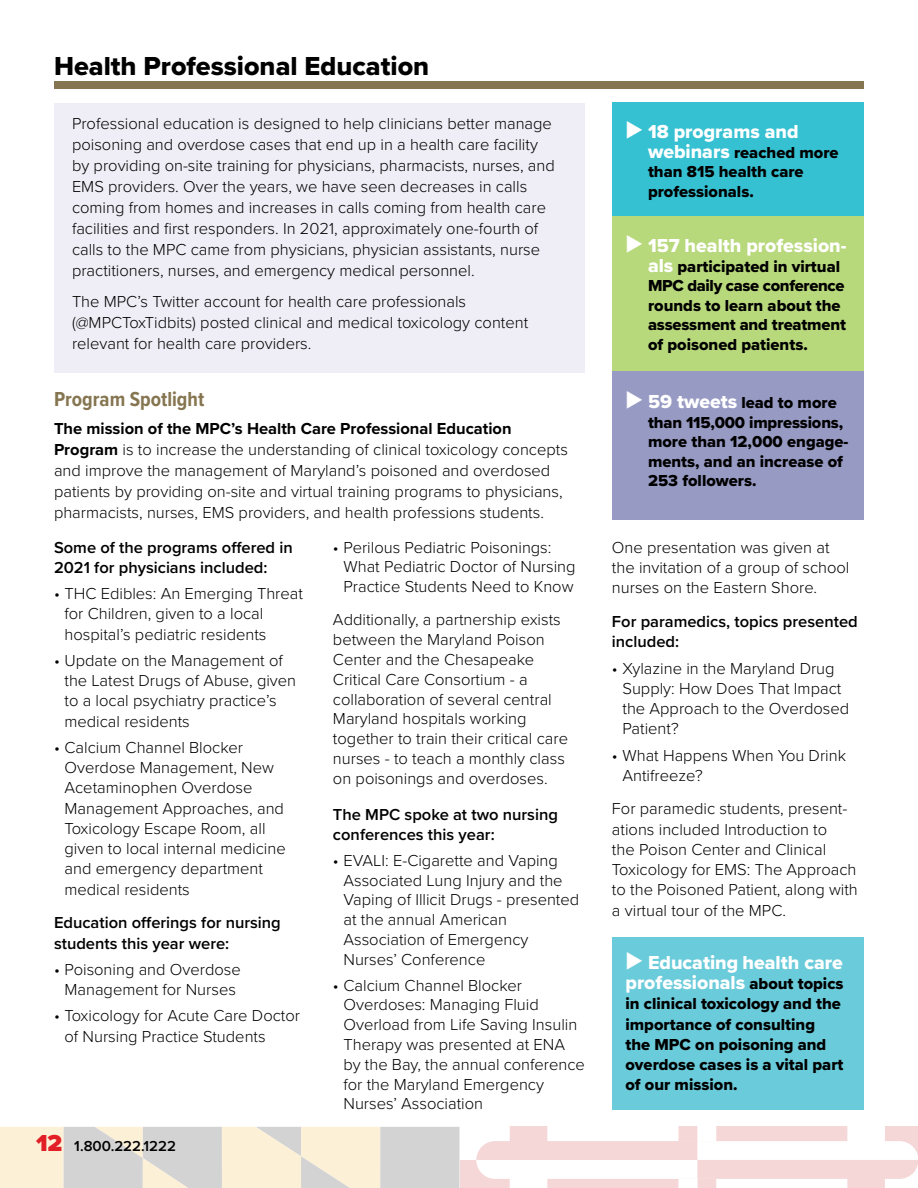
<style>
.page{position:relative;width:918px;height:1188px;background:#fff}
.page>*{position:absolute;margin:0;border:0;box-sizing:border-box;transform-origin:0 0}
.t1{font:27px "Proxima Nova Extrabld";color:#000}
.t2{font:700 21px "Proxima Nova Cond";color:#857550}
.t3{font:19.5px/20.2px "Proxima Nova Extrabld";color:#fff}
.t4{font:300 16.5px/20.2px "Proxima Nova";color:#000}
.t5{font:16.5px/19.5px "Proxima Nova Extrabld";color:#000}
.t6{font:600 16.5px/20.2px "Proxima Nova";color:#000}
.t7{font:600 15px "Proxima Nova";color:#000}
.s1{font-weight:700}
.s2{font-weight:900;font-size:24px;color:#e21f26}
.s3{font-size:28.5px}
.s4{font-size:19.5px;color:#fff}
.s5{font-size:28.5px;color:#fff}
.s6{font-size:16.5px;color:#000}
</style>
<div class="page">
<div style="left:0;top:1127px;width:64px;height:61px;background:#fcf0d7"></div>
<svg style="left:64px;top:1127px;width:316px;height:61px"></svg>
<div style="left:380px;top:1127px;width:80px;height:61px;background:#d4d3d3"></div>
<div style="left:460px;top:1160px;width:237px;height:28px;background:#f5d7d7"></div>
<svg style="left:476px;top:1127px;width:442px;height:61px"></svg>
<div style="left:54px;top:82px;width:810px;height:7px;background:#857550"></div>
<div style="left:54px;top:103px;width:531px;height:270px;background:#efeef6"></div>
<div style="left:612px;top:102px;width:252px;height:114px;background:#36c1d2"></div>
<div style="left:612px;top:371px;width:252px;height:149px;background:#979ac3"></div>
<div style="left:612px;top:938px;width:252px;height:172px;background:#6acbda"></div>
<div style="left:612px;top:216px;width:252px;height:155px;background:#b8d87c"></div>
<h1 class="t1" style="left:54px;top:46px;width:377px">Health Professional Education</h1>
<p class="t4" style="left:72px;top:112px;width:484px;line-height:21px">Professional education is designed to help clinicians better manage poisoning and overdose cases that end up in a health care facility by providing on-site training for physicians, pharmacists, nurses, and EMS providers. Over the years, we have seen decreases in calls coming from homes and increases in calls coming from health care facilities and first responders. In 2021, approximately one-fourth of calls to the MPC came from physicians, physician assistants, nurse practitioners, nurses, and emergency medical personnel.</p>
<p class="t4" style="left:72px;top:290px;width:458px;line-height:21px">The MPC’s Twitter account for health care professionals (@MPCToxTidbits) posted clinical and medical toxicology content relevant for health care providers.</p>
<p class="t2" style="left:54px;top:383px;width:152px">Program Spotlight</p>
<p class="t4" style="left:54px;top:417px;width:515px;line-height:21px"><span class="s1">The mission of the MPC’s Health Care Professional Education Program</span> is to increase the understanding of clinical toxicology concepts and improve the management of Maryland’s poisoned and overdosed patients by providing on-site and virtual training programs to physicians, pharmacists, nurses, EMS providers, and health professions students.</p>
<p class="t6" style="left:54px;top:537px;width:240px">Some of the programs offered in<br>2021 for physicians included:</p>
<p class="t4" style="left:64px;top:583px;width:240px;text-indent:-10px">• THC Edibles: An Emerging Threat for Children, given to a local hospital’s pediatric residents</p>
<p class="t4" style="left:64px;top:649px;width:233px;text-indent:-10px">• Update on the Management of the Latest Drugs of Abuse, given to a local psychiatry practice’s medical residents</p>
<p class="t4" style="left:64px;top:736px;width:223px;text-indent:-10px">• Calcium Channel Blocker<br>Overdose Management, New<br>Acetaminophen Overdose<br>Management Approaches, and<br>Toxicology Escape Room, all given to local internal medicine and emergency department medical residents</p>
<p class="t6" style="left:54px;top:912px;width:228px">Education offerings for nursing students this year were:</p>
<p class="t4" style="left:54px;top:958px;width:188px;text-align:center">• Poisoning and Overdose<br>Management for Nurses</p>
<p class="t4" style="left:64px;top:1005px;width:237px;text-indent:-10px">• Toxicology for Acute Care Doctor of Nursing Practice Students</p>
<p class="t7" style="left:36px;top:1135px;width:141px"><span class="s2">12</span> 1.800.222.1222</p>
<p class="t4" style="left:343px;top:536px;width:234px;line-height:19.8px;text-indent:-10px">• Perilous Pediatric Poisonings:<br>What Pediatric Doctor of Nursing<br>Practice Students Need to Know</p>
<p class="t4" style="left:333px;top:609px;width:237px;line-height:19.8px">Additionally, a partnership exists between the Maryland Poison<br>Center and the Chesapeake<br>Critical Care Consortium - a collaboration of several central<br>Maryland hospitals working together to train their critical care nurses - to teach a monthly class on poisonings and overdoses.</p>
<p class="t6" style="left:333px;top:804px;width:227px;line-height:19.8px">The MPC spoke at two nursing conferences this year:</p>
<p class="t4" style="left:343px;top:849px;width:237px;line-height:19.8px;text-indent:-10px">• EVALI: E-Cigarette and Vaping<br>Associated Lung Injury and the<br>Vaping of Illicit Drugs - presented at the annual American<br>Association of Emergency<br>Nurses’ Conference</p>
<p class="t4" style="left:343px;top:974px;width:243px;line-height:19.8px;text-indent:-10px">• Calcium Channel Blocker<br>Overdoses: Managing Fluid<br>Overload from Life Saving Insulin<br>Therapy was presented at ENA by the Bay, the annual conference for the Maryland Emergency<br>Nurses’ Association</p>
<p class="t3" style="left:626px;top:121px;width:175px"><span class="s3">⊲</span> 18 programs and</p>
<p class="t5" style="left:648px;top:142px;width:192px"><span class="s4">webinars</span> reached more than 815 health care professionals.</p>
<p class="t3" style="left:626px;top:235px;width:223px"><span class="s3">⊲</span> 157 health profession-</p>
<p class="t5" style="left:648px;top:256px;width:199px"><span class="s4">als</span> participated in virtual<br>MPC daily case conference rounds to learn about the assessment and treatment of poisoned patients.</p>
<p class="t5" style="left:626px;top:393px;width:213px"><span class="s5">⊲</span> <span class="s4">59 tweets</span> lead to more</p>
<p class="t5" style="left:648px;top:412px;width:197px">than 115,000 impressions,</p>
<p class="t5" style="left:648px;top:432px;width:202px">more than 12,000 engage-</p>
<p class="t5" style="left:626px;top:451px;width:219px">-ments, and an increase of</p>
<p class="t5" style="left:648px;top:471px;width:110px">253 followers.</p>
<p class="t4" style="left:612px;top:536px;width:239px">One presentation was given at the invitation of a group of school nurses on the Eastern Shore.</p>
<p class="t6" style="left:612px;top:611px;width:247px">For paramedics, topics presented included:</p>
<p class="t4" style="left:622px;top:657px;width:228px;text-indent:-10px">• Xylazine in the Maryland Drug<br>Supply: How Does That Impact the Approach to the Overdosed<br>Patient?</p>
<p class="t4" style="left:622px;top:744px;width:225px;text-indent:-10px">• What Happens When You Drink<br>Antifreeze?</p>
<p class="t4" style="left:612px;top:798px;width:247px">For paramedic students, present&shy;ations included Introduction to<br>the Poison Center and Clinical<br>Toxicology for EMS: The Approach to the Poisoned Patient, along with a virtual tour of the MPC.</p>
<p class="t3" style="left:626px;top:952px;width:220px"><span class="s3">⊲</span> Educating health care professionals <span class="s6">about topics</span></p>
<p class="t5" style="left:625px;top:994px;width:220px;line-height:20.2px">in clinical toxicology and the importance of consulting the MPC on poisoning and overdose cases is a vital part of our mission.</p>
</div>
